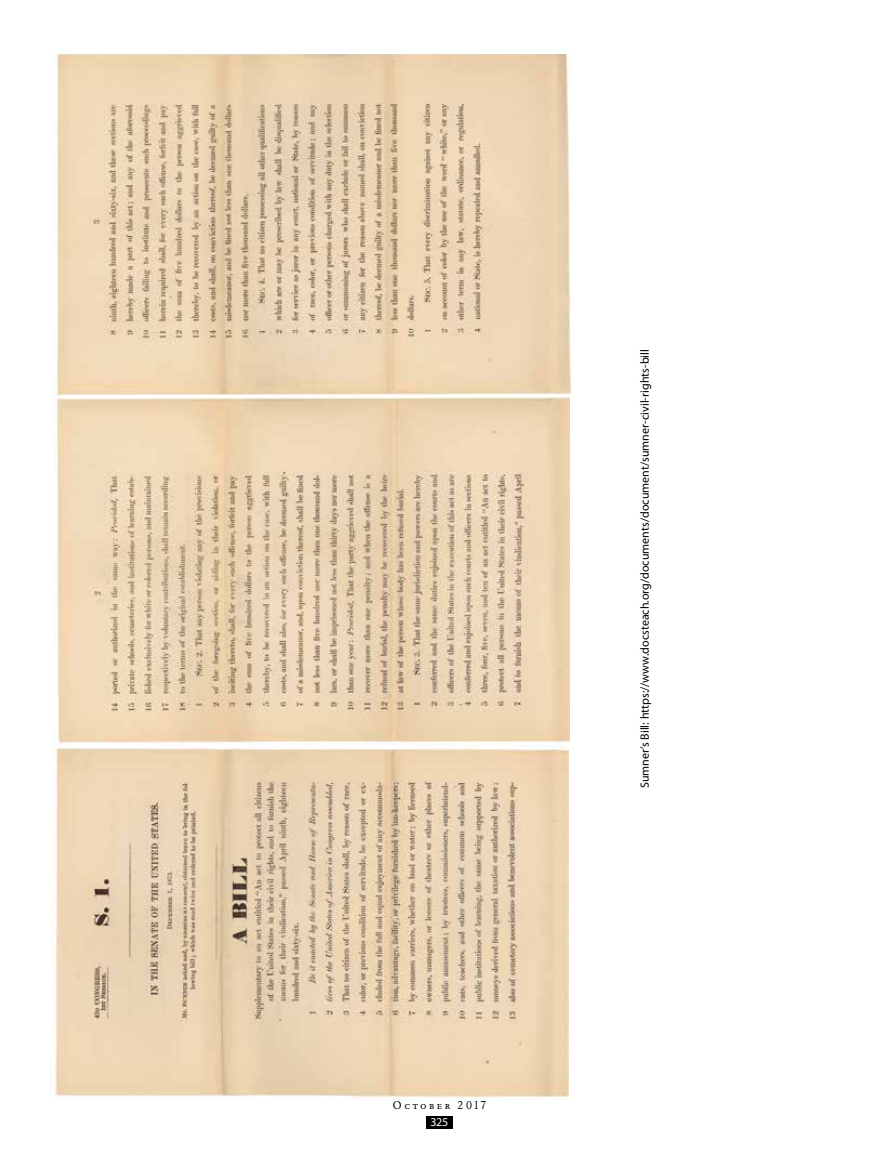
<style>
.page{position:relative;width:878px;height:1161px;background:#fff}
.page>*{position:absolute;margin:0;border:0;box-sizing:border-box;transform-origin:0 0}
.t1{font:12px "Myriad Pro";color:#000}
.t2{font:12px "Winchester New ITC Book SC";letter-spacing:.205em;color:#000}
.t3{font:12px "Myriad Pro";color:#fff}
.s1{font-family:"Winchester New ITC"}
</style>
<div class="page">
<div style="left:426px;top:1117px;width:26px;height:12px;background:#000"></div>
<img style="left:54px;top:748px;width:514px;height:350px">
<img style="left:54px;top:395px;width:515px;height:352px">
<img style="left:56px;top:55px;width:515px;height:340px">
<p class="t2" style="left:393px;top:1098px;width:95px">October <span class="s1">2017</span></p>
<p class="t3" style="left:430px;top:1116px;width:19px">325</p>
<p class="t1" style="left:638px;top:788px;width:441px;rotate:-90deg">Sumner’s Bill: https://www.docsteach.org/documents/document/sumner-civil-rights-bill</p>
</div>
